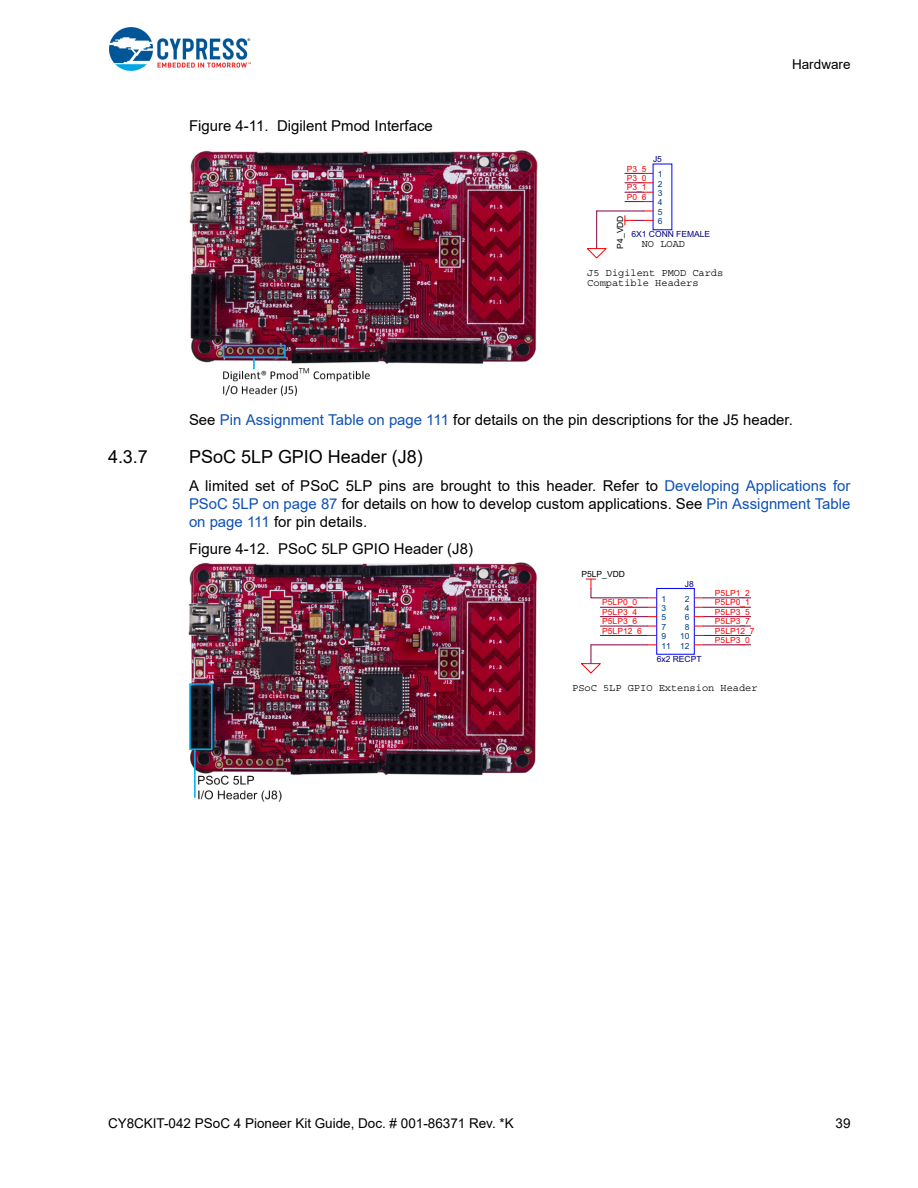
<style>
.page{position:relative;width:918px;height:1188px;background:#fff}
.page>*{position:absolute;margin:0;border:0;box-sizing:border-box;transform-origin:0 0}
.t1{font:18px "Arial";color:#000}
.t2{font:15px/18px "Arial";color:#000;text-align:justify}
.t3{font:13.5px "Arial";color:#000}
.t4{font:10.35px/10.4px "Courier Std";color:#000}
.t5{font:8.4px/9.4px "Arial";color:#f00;text-align:justify}
.t6{font:8.4px "Arial";color:#000080}
.t7{font:8.4px/9.4px "Arial";color:#004080;text-align:justify}
.t8{font:8.4px "Arial";color:#000}
.s1{color:#0e50b4}
</style>
<div class="page">
<img style="left:110px;top:27px;width:140px;height:44px">
<svg style="left:586px;top:163px;width:87px;height:96px"></svg>
<img style="left:189px;top:150px;width:349px;height:246px">
<img style="left:188px;top:562px;width:349px;height:240px">
<svg style="left:581px;top:578px;width:171px;height:96px"></svg>
<p class="t2" style="left:189px;top:117px;width:245px">Figure 4-11. Digilent Pmod Interface</p>
<p class="t6" style="left:653px;top:156px;width:10px">J5</p>
<p class="t5" style="left:627px;top:165px;width:21px">P3_5<br>P3_0<br>P3_1<br>P0_6</p>
<p class="t7" style="left:658px;top:170px;width:6px">1<br>2<br>3<br>4<br>5<br>6</p>
<p class="t8" style="left:617px;top:249px;width:35px;rotate:-90deg">P4_VDD</p>
<p class="t6" style="left:631px;top:231px;width:80px">6X1 CONN FEMALE</p>
<p class="t4" style="left:642px;top:239px;width:45px">NO LOAD</p>
<p class="t4" style="left:587px;top:268px;width:138px">J5 Digilent PMOD Cards<br>Compatible Headers</p>
<p class="t3" style="left:792px;top:57px;width:60px">Hardware</p>
<p class="t2" style="left:189px;top:411px;width:605px">See <span class="s1">Pin Assignment Table on page 111</span> for details on the pin descriptions for the J5 header.</p>
<p class="t1" style="left:108px;top:447px;width:42px">4.3.7</p>
<p class="t1" style="left:189px;top:447px;width:235px">PSoC 5LP GPIO Header (J8)</p>
<p class="t2" style="left:189px;top:477px;width:663px">A limited set of PSoC 5LP pins are brought to this header. Refer to <span class="s1">Developing Applications for PSoC 5LP on page 87</span> for details on how to develop custom applications. See <span class="s1">Pin Assignment Table on page 111</span> for pin details.</p>
<p class="t2" style="left:189px;top:540px;width:285px">Figure 4-12. PSoC 5LP GPIO Header (J8)</p>
<p class="t8" style="left:582px;top:571px;width:45px">P5LP_VDD</p>
<p class="t6" style="left:685px;top:581px;width:10px">J8</p>
<p class="t5" style="left:715px;top:589px;width:36px">P5LP1_2</p>
<p class="t7" style="left:661px;top:595px;width:6px">1</p>
<p class="t7" style="left:685px;top:595px;width:6px">2</p>
<p class="t7" style="left:661px;top:604px;width:6px">3</p>
<p class="t7" style="left:685px;top:604px;width:6px">4</p>
<p class="t7" style="left:661px;top:614px;width:6px">5</p>
<p class="t7" style="left:685px;top:614px;width:6px">6</p>
<p class="t7" style="left:661px;top:623px;width:6px">7</p>
<p class="t7" style="left:685px;top:623px;width:6px">8</p>
<p class="t7" style="left:661px;top:632px;width:6px">9</p>
<p class="t5" style="left:602px;top:599px;width:36px">P5LP0_0</p>
<p class="t5" style="left:715px;top:599px;width:36px">P5LP0_1</p>
<p class="t5" style="left:602px;top:608px;width:36px">P5LP3_4</p>
<p class="t5" style="left:715px;top:608px;width:36px">P5LP3_5</p>
<p class="t5" style="left:715px;top:636px;width:36px">P5LP3_0</p>
<p class="t5" style="left:602px;top:617px;width:36px">P5LP3_6</p>
<p class="t5" style="left:715px;top:617px;width:36px">P5LP3_7</p>
<p class="t5" style="left:602px;top:627px;width:41px">P5LP12_6</p>
<p class="t5" style="left:715px;top:627px;width:41px">P5LP12_7</p>
<p class="t7" style="left:661px;top:632px;width:30px;text-align:right">10<br>11 12</p>
<p class="t6" style="left:657px;top:656px;width:46px">6x2 RECPT</p>
<p class="t4" style="left:572px;top:683px;width:187px">PSoC 5LP GPIO Extension Header</p>
<p class="t3" style="left:108px;top:1116px;width:407px">CY8CKIT-042 PSoC 4 Pioneer Kit Guide, Doc. # 001-86371 Rev. *K</p>
<p class="t3" style="left:835px;top:1116px;width:17px">39</p>
</div>
